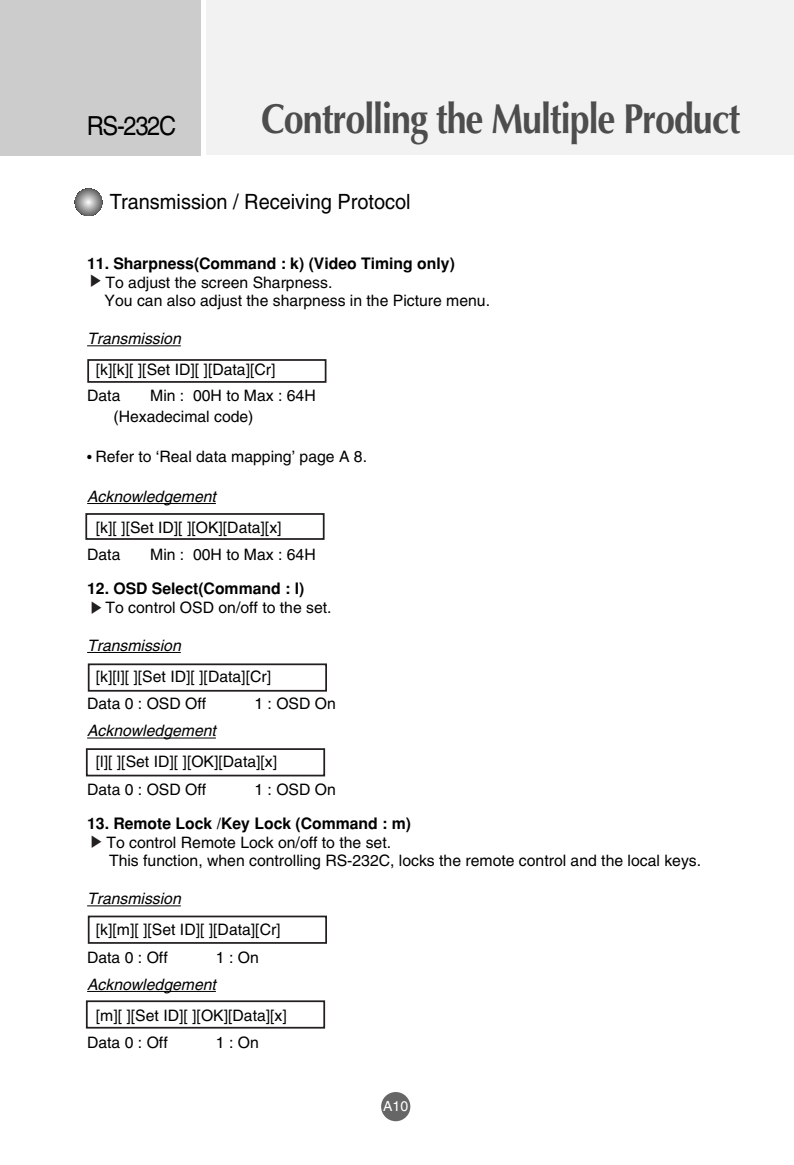
<style>
.page{position:relative;width:794px;height:1165px;background:#fff}
.page>*{position:absolute;margin:0;border:0;box-sizing:border-box;transform-origin:0 0}
.t1{font:700 42px "Optima";letter-spacing:-.03em;color:#4d4d4d;scale:.85 1}
.t2{font:26.25px "Helvetica";letter-spacing:-.055em;color:#000;scale:.9 1}
.t3{font:21px "Helvetica";color:#000;scale:.95 1}
.t4{font:15.75px/27.7px "Helvetica";color:#000}
.t5{font:700 15.75px "Helvetica";color:#000}
.t6{font:italic 15.75px "Helvetica";color:#000}
.t7{font:14px "Helvetica";color:#fff}
.s1{font-size:14px}
</style>
<div class="page">
<div style="left:206px;top:0;width:587px;height:155px;background:#f2f2f2"></div>
<div style="left:0;top:0;width:200px;height:156px;background:#ccc"></div>
<div style="left:381px;top:1091px;width:29px;height:30px;background:#666;border-radius:50%"></div>
<hr style="left:87px;top:345px;width:94px;height:1px;background:#000">
<svg style="left:75px;top:188px;width:27px;height:28px"></svg>
<svg style="left:85px;top:359px;width:242px;height:670px"></svg>
<svg style="left:92px;top:602px;width:9px;height:12px"></svg>
<svg style="left:92px;top:835px;width:9px;height:12px"></svg>
<h2 class="t2" style="left:87px;top:116px;width:101px">RS-232C</h2>
<h1 class="t1" style="left:261px;top:101px;width:565px">Controlling the Multiple Product</h1>
<h3 class="t3" style="left:110px;top:194px;width:318px">Transmission / Receiving Protocol</h3>
<p class="t5" style="left:87px;top:257px;width:369px">11. Sharpness(Command : k) (Video Timing only)</p>
<p class="t4" style="left:105px;top:274px;width:387px;line-height:18.9px">To adjust the screen Sharpness.<br>You can also adjust the sharpness in the Picture menu.</p>
<p class="t6" style="left:87px;top:333px;width:95px">Transmission</p>
<p class="t4" style="left:87px;top:358px;width:190px;line-height:26.2px;text-indent:9px">[k][k][ ][Set ID][ ][Data][Cr]<br>Data</p>
<p class="t4" style="left:113px;top:386px;width:204px;line-height:21px;text-indent:37px">Min : 00H to Max : 64H (Hexadecimal code)</p>
<p class="t4" style="left:87px;top:444px;width:281px"><span class="s1">•</span> Refer to ‘Real data mapping’ page A 8.</p>
<p class="t6" style="left:87px;top:490px;width:130px">Acknowledgement</p>
<p class="t4" style="left:87px;top:514px;width:196px;text-indent:9px">[k][ ][Set ID][ ][OK][Data][x]<br>Data</p>
<p class="t4" style="left:150px;top:542px;width:167px">Min : 00H to Max : 64H</p>
<p class="t5" style="left:87px;top:582px;width:219px">12. OSD Select(Command : l)</p>
<p class="t4" style="left:105px;top:595px;width:227px">To control OSD on/off to the set.</p>
<p class="t6" style="left:87px;top:639px;width:95px">Transmission</p>
<p class="t4" style="left:87px;top:663px;width:185px;text-indent:9px">[k][l][ ][Set ID][ ][Data][Cr]<br>Data 0 : OSD Off</p>
<p class="t4" style="left:254px;top:691px;width:83px">1 : OSD On</p>
<p class="t6" style="left:87px;top:725px;width:130px">Acknowledgement</p>
<p class="t4" style="left:87px;top:749px;width:191px;text-indent:9px">[l][ ][Set ID][ ][OK][Data][x]<br>Data 0 : OSD Off</p>
<p class="t4" style="left:254px;top:776px;width:83px">1 : OSD On</p>
<p class="t5" style="left:87px;top:817px;width:325px">13. Remote Lock /Key Lock (Command : m)</p>
<p class="t4" style="left:106px;top:834px;width:596px;line-height:18.9px">To control Remote Lock on/off to the set.<br>This function, when controlling RS-232C, locks the remote control and the local keys.</p>
<p class="t6" style="left:87px;top:892px;width:95px">Transmission</p>
<p class="t4" style="left:87px;top:917px;width:195px;text-indent:9px">[k][m][ ][Set ID][ ][Data][Cr]<br>Data 0 : Off</p>
<p class="t4" style="left:216px;top:944px;width:44px">1 : On</p>
<p class="t6" style="left:87px;top:978px;width:130px">Acknowledgement</p>
<p class="t4" style="left:87px;top:1002px;width:201px;text-indent:9px">[m][ ][Set ID][ ][OK][Data][x]<br>Data 0 : Off</p>
<p class="t4" style="left:216px;top:1030px;width:44px">1 : On</p>
<p class="t7" style="left:383px;top:1101px;width:26px">A10</p>
</div>
